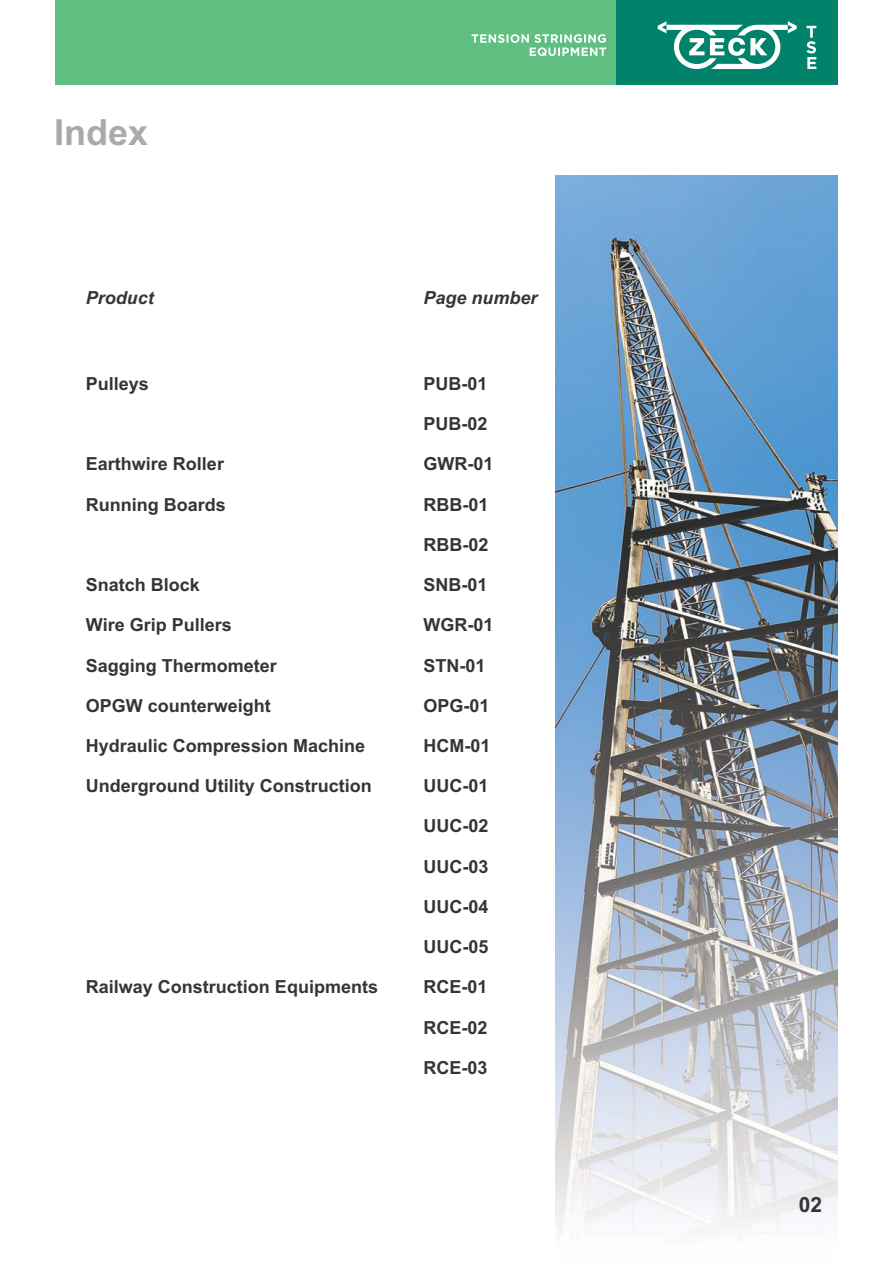
<style>
.page{position:relative;width:893px;height:1263px;background:#fff}
.page>*{position:absolute;margin:0;border:0;box-sizing:border-box;transform-origin:0 0}
.t1{font:700 36px "Arial";color:#a8abad}
.t2{font:700 21px "Arial";color:#383336}
.t3{font:700 18px "Arial";color:#383336}
.t4{font:italic 700 18px "Arial";color:#383336}
</style>
<div class="page">
<div style="left:55px;top:0;width:562px;height:85px;background:#5ebf80"></div>
<div style="left:617px;top:0;width:221px;height:85px;background:#00826b"></div>
<svg style="left:471px;top:34px;width:135px;height:22px"></svg>
<svg style="left:806px;top:26px;width:10px;height:43px"></svg>
<svg style="left:658px;top:21px;width:139px;height:48px"></svg>
<img style="left:556px;top:176px;width:282px;height:1058px">
<h1 class="t1" style="left:54px;top:119px;width:96px">Index</h1>
<p class="t4" style="left:86px;top:291px;width:70px">Product</p>
<p class="t4" style="left:423px;top:291px;width:116px">Page number</p>
<p class="t3" style="left:86px;top:377px;width:65px">Pulleys</p>
<p class="t3" style="left:423px;top:377px;width:66px">PUB-01</p>
<p class="t3" style="left:423px;top:417px;width:66px">PUB-02</p>
<p class="t3" style="left:86px;top:457px;width:140px">Earthwire Roller</p>
<p class="t3" style="left:423px;top:457px;width:72px">GWR-01</p>
<p class="t3" style="left:86px;top:497px;width:142px">Running Boards</p>
<p class="t3" style="left:423px;top:497px;width:66px">RBB-01</p>
<p class="t3" style="left:423px;top:538px;width:66px">RBB-02</p>
<p class="t3" style="left:86px;top:578px;width:116px">Snatch Block</p>
<p class="t3" style="left:423px;top:578px;width:66px">SNB-01</p>
<p class="t3" style="left:86px;top:618px;width:147px">Wire Grip Pullers</p>
<p class="t3" style="left:423px;top:618px;width:72px">WGR-01</p>
<p class="t3" style="left:86px;top:658px;width:193px">Sagging Thermometer</p>
<p class="t3" style="left:423px;top:658px;width:64px">STN-01</p>
<p class="t3" style="left:86px;top:699px;width:187px">OPGW counterweight</p>
<p class="t3" style="left:423px;top:699px;width:68px">OPG-01</p>
<p class="t3" style="left:86px;top:739px;width:281px">Hydraulic Compression Machine</p>
<p class="t3" style="left:423px;top:739px;width:68px">HCM-01</p>
<p class="t3" style="left:86px;top:779px;width:288px">Underground Utility Construction</p>
<p class="t3" style="left:423px;top:779px;width:66px">UUC-01</p>
<p class="t3" style="left:423px;top:819px;width:66px">UUC-02</p>
<p class="t3" style="left:423px;top:859px;width:66px">UUC-03</p>
<p class="t3" style="left:423px;top:900px;width:66px">UUC-04</p>
<p class="t3" style="left:423px;top:940px;width:66px">UUC-05</p>
<p class="t3" style="left:86px;top:980px;width:294px">Railway Construction Equipments</p>
<p class="t3" style="left:423px;top:980px;width:66px">RCE-01</p>
<p class="t3" style="left:423px;top:1020px;width:66px">RCE-02</p>
<p class="t3" style="left:423px;top:1061px;width:66px">RCE-03</p>
<p class="t2" style="left:799px;top:1196px;width:25px">02</p>
</div>
